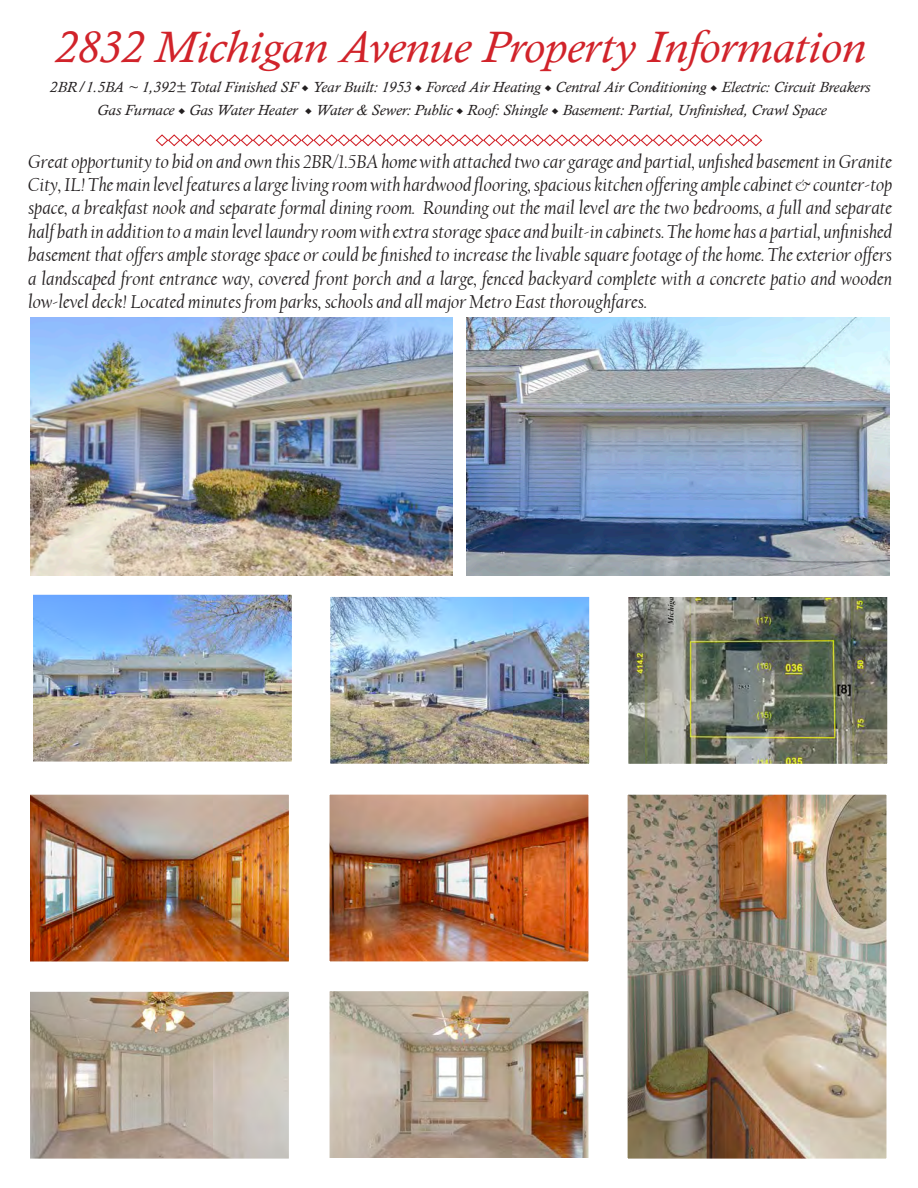
<style>
.page{position:relative;width:918px;height:1188px;background:#fff}
.page>*{position:absolute;margin:0;border:0;box-sizing:border-box;transform-origin:0 0}
.t1{font:italic 45px "Calisto";color:#d1232a;scale:1.05 1}
.t2{font:italic 19.5px/23.4px "Californian FB";color:#231f20;text-align:justify}
.t3{font:italic 15px "Calisto";color:#231f20;scale:1.05 1}
.s1{font-family:"Minion Pro";font-style:normal}
</style>
<div class="page">
<svg style="left:155px;top:134px;width:608px;height:13px"></svg>
<img style="left:31px;top:796px;width:257px;height:164px">
<div style="left:27px;top:792px;width:265px;height:172px;border:3px solid #fff"></div>
<img style="left:331px;top:796px;width:256px;height:164px">
<div style="left:327px;top:792px;width:264px;height:172px;border:3px solid #fff"></div>
<img style="left:331px;top:992px;width:256px;height:165px">
<div style="left:327px;top:988px;width:264px;height:173px;border:3px solid #fff"></div>
<img style="left:331px;top:598px;width:257px;height:165px">
<div style="left:327px;top:594px;width:265px;height:173px;border:3px solid #fff"></div>
<img style="left:629px;top:598px;width:257px;height:165px">
<div style="left:625px;top:594px;width:265px;height:173px;border:3px solid #fff"></div>
<img style="left:31px;top:317px;width:421px;height:259px">
<img style="left:31px;top:993px;width:257px;height:165px">
<div style="left:27px;top:989px;width:265px;height:173px;border:3px solid #fff"></div>
<img style="left:629px;top:796px;width:257px;height:362px">
<div style="left:625px;top:792px;width:265px;height:370px;border:3px solid #fff"></div>
<img style="left:466px;top:317px;width:423px;height:259px">
<img style="left:34px;top:596px;width:257px;height:165px">
<div style="left:30px;top:592px;width:265px;height:173px;border:3px solid #fff"></div>
<p class="t1" style="left:55px;top:21px;width:774px">2832 Michigan Avenue Property Information</p>
<p class="t3" style="left:50px;top:78px;width:783px">2BR/1.5BA ~ 1,392± Total Finished SF <span class="s1">◆</span> Year Built: 1953 <span class="s1">◆</span> Forced Air Heating <span class="s1">◆</span> Central Air Conditioning <span class="s1">◆</span> Electric: Circuit Breakers</p>
<p class="t3" style="left:97px;top:101px;width:696px">Gas Furnace <span class="s1">◆</span> Gas Water Heater <span class="s1">◆</span> Water &amp; Sewer: Public <span class="s1">◆</span> Roof: Shingle <span class="s1">◆</span> Basement: Partial, Unfinished, Crawl Space</p>
<p class="t2" style="left:28px;top:150px;width:866px">Great opportunity to bid on and own this 2BR/1.5BA home with attached two car garage and partial, unfished basement in Granite City, IL! The main level features a large living room with hardwood flooring, spacious kitchen offering ample cabinet &amp; counter-top space, a breakfast nook and separate formal dining room. Rounding out the mail level are the two bedrooms, a full and separate half bath in addition to a main level laundry room with extra storage space and built-in cabinets. The home has a partial, unfinished basement that offers ample storage space or could be finished to increase the livable square footage of the home. The exterior offers a landscaped front entrance way, covered front porch and a large, fenced backyard complete with a concrete patio and wooden low-level deck! Located minutes from parks, schools and all major Metro East thoroughfares.</p>
</div>
